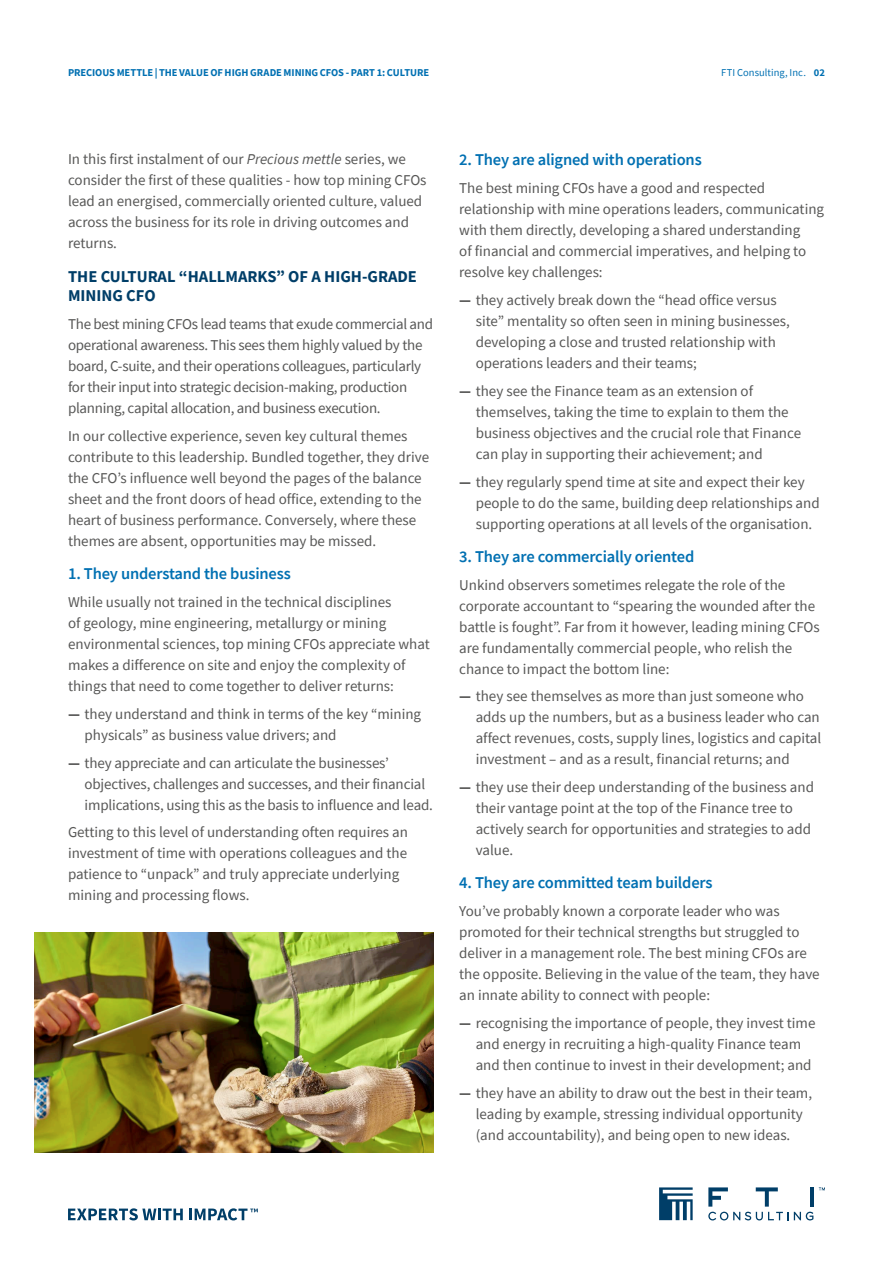
<style>
.page{position:relative;width:893px;height:1263px;background:#fff}
.page>*{position:absolute;margin:0;border:0;box-sizing:border-box;transform-origin:0 0}
.t1{font:600 16.5px "Source Sans Pro";letter-spacing:-.01em;color:#0070b2}
.t2{font:700 16.5px/19.8px "Source Sans Pro";color:#003e68}
.t3{font:15px/21px "Source Sans Pro";color:#575756}
.t4{font:15px/21px "Source Sans Pro";letter-spacing:-.02em;color:#575756}
.t5{font:700 10.5px "Source Sans Pro";letter-spacing:-.005em;color:#0070b2}
.t6{font:10.5px "Source Sans Pro";letter-spacing:.005em;color:#0070b2}
.s1{font-weight:700}
.s2{font-style:italic}
</style>
<div class="page">
<svg style="left:68px;top:1208px;width:115px;height:12px"></svg>
<svg style="left:189px;top:1208px;width:69px;height:12px"></svg>
<svg style="left:659px;top:1187px;width:34px;height:33px"></svg>
<svg style="left:708px;top:1212px;width:105px;height:8px"></svg>
<svg style="left:819px;top:1187px;width:6px;height:3px"></svg>
<svg style="left:756px;top:1187px;width:22px;height:19px"></svg>
<hr style="left:810px;top:1187px;width:4px;height:19px;background:#003e68">
<svg style="left:708px;top:1187px;width:20px;height:19px"></svg>
<img style="left:34px;top:932px;width:400px;height:220px">
<p class="t5" style="left:68px;top:65px;width:363px">PRECIOUS METTLE | THE VALUE OF HIGH GRADE MINING CFOS - PART 1: CULTURE</p>
<p class="t6" style="left:721px;top:66px;width:105px">FTI Consulting, Inc. <span class="s1">02</span></p>
<p class="t3" style="left:68px;top:149px;width:360px">In this first instalment of our <span class="s2">Precious mettle</span> series, we consider the first of these qualities - how top mining CFOs lead an energised, commercially oriented culture, valued across the business for its role in driving outcomes and returns.</p>
<p class="t2" style="left:68px;top:266px;width:350px">THE CULTURAL “HALLMARKS” OF A HIGH-GRADE<br>MINING CFO</p>
<p class="t4" style="left:68px;top:314px;width:367px">The best mining CFOs lead teams that exude commercial and operational awareness. This sees them highly valued by the board, C-suite, and their operations colleagues, particularly for their input into strategic decision-making, production planning, capital allocation, and business execution.</p>
<p class="t3" style="left:68px;top:425px;width:363px">In our collective experience, seven key cultural themes contribute to this leadership. Bundled together, they drive the CFO’s influence well beyond the pages of the balance sheet and the front doors of head office, extending to the heart of business performance. Conversely, where these themes are absent, opportunities may be missed.</p>
<p class="t1" style="left:68px;top:563px;width:224px">1. They understand the business</p>
<p class="t3" style="left:68px;top:591px;width:363px">While usually not trained in the technical disciplines<br>of geology, mine engineering, metallurgy or mining environmental sciences, top mining CFOs appreciate what makes a difference on site and enjoy the complexity of things that need to come together to deliver returns:</p>
<p class="t3" style="left:85px;top:703px;width:338px;text-indent:-16px"><span class="s1">—</span> they understand and think in terms of the key “mining physicals” as business value drivers; and</p>
<p class="t3" style="left:85px;top:752px;width:350px;text-indent:-16px"><span class="s1">—</span> they appreciate and can articulate the businesses’ objectives, challenges and successes, and their financial implications, using this as the basis to influence and lead.</p>
<p class="t3" style="left:68px;top:822px;width:341px">Getting to this level of understanding often requires an investment of time with operations colleagues and the patience to “unpack” and truly appreciate underlying mining and processing flows.</p>
<p class="t1" style="left:459px;top:149px;width:244px">2. They are aligned with operations</p>
<p class="t3" style="left:459px;top:178px;width:366px">The best mining CFOs have a good and respected relationship with mine operations leaders, communicating with them directly, developing a shared understanding<br>of financial and commercial imperatives, and helping to resolve key challenges:</p>
<p class="t3" style="left:476px;top:289px;width:316px;text-indent:-16px"><span class="s1">—</span> they actively break down the “head office versus site” mentality so often seen in mining businesses, developing a close and trusted relationship with operations leaders and their teams;</p>
<p class="t3" style="left:476px;top:380px;width:327px;text-indent:-16px"><span class="s1">—</span> they see the Finance team as an extension of themselves, taking the time to explain to them the business objectives and the crucial role that Finance can play in supporting their achievement; and</p>
<p class="t3" style="left:476px;top:471px;width:345px;text-indent:-16px"><span class="s1">—</span> they regularly spend time at site and expect their key people to do the same, building deep relationships and supporting operations at all levels of the organisation.</p>
<p class="t1" style="left:459px;top:545px;width:237px">3. They are commercially oriented</p>
<p class="t3" style="left:459px;top:574px;width:362px">Unkind observers sometimes relegate the role of the corporate accountant to “spearing the wounded after the battle is fought”. Far from it however, leading mining CFOs are fundamentally commercial people, who relish the chance to impact the bottom line:</p>
<p class="t3" style="left:476px;top:686px;width:347px;text-indent:-16px"><span class="s1">—</span> they see themselves as more than just someone who adds up the numbers, but as a business leader who can affect revenues, costs, supply lines, logistics and capital investment – and as a result, financial returns; and</p>
<p class="t3" style="left:476px;top:776px;width:340px;text-indent:-16px"><span class="s1">—</span> they use their deep understanding of the business and their vantage point at the top of the Finance tree to actively search for opportunities and strategies to add value.</p>
<p class="t1" style="left:459px;top:872px;width:255px">4. They are committed team builders</p>
<p class="t3" style="left:459px;top:900px;width:362px">You’ve probably known a corporate leader who was promoted for their technical strengths but struggled to deliver in a management role. The best mining CFOs are the opposite. Believing in the value of the team, they have an innate ability to connect with people:</p>
<p class="t3" style="left:476px;top:1012px;width:341px;text-indent:-16px"><span class="s1">—</span> recognising the importance of people, they invest time and energy in recruiting a high-quality Finance team and then continue to invest in their development; and</p>
<p class="t3" style="left:459px;top:1082px;width:354px;text-align:center"><span class="s1">—</span> they have an ability to draw out the best in their team, leading by example, stressing individual opportunity (and accountability), and being open to new ideas.</p>
</div>
